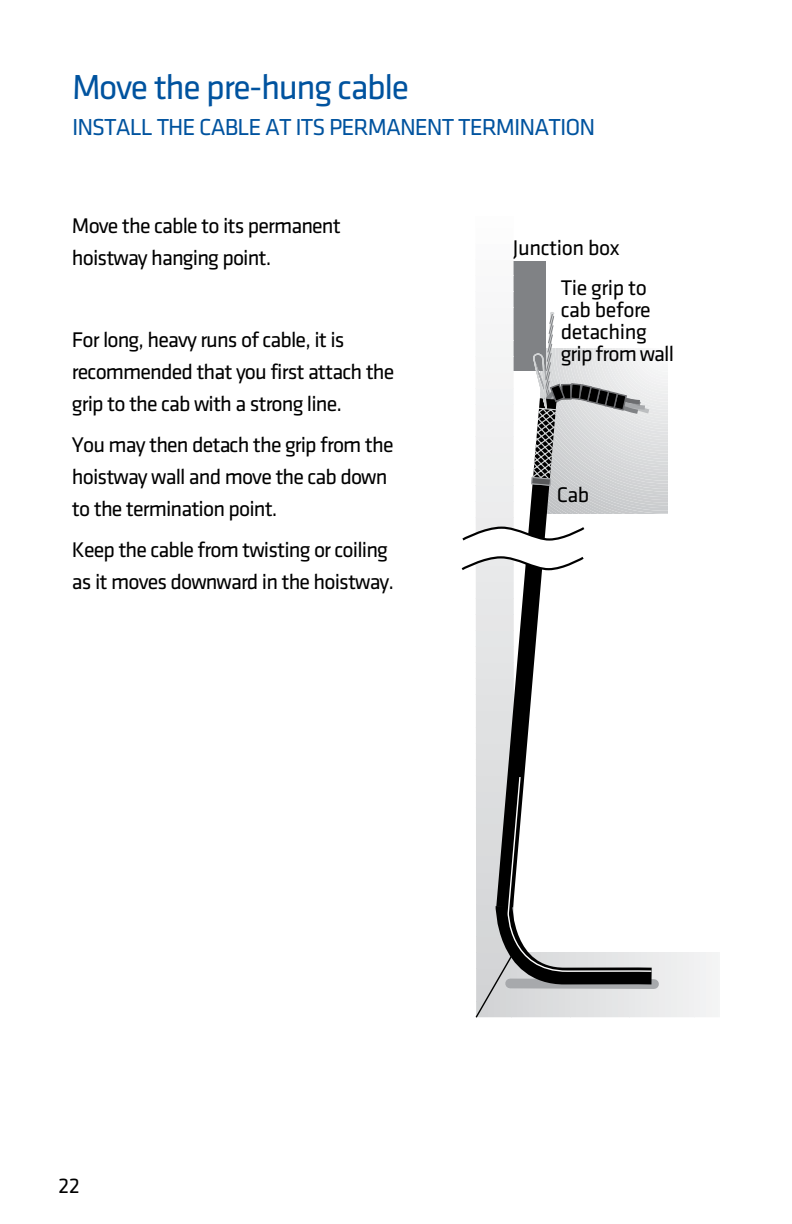
<style>
.page{position:relative;width:792px;height:1224px;background:#fff}
.page>*{position:absolute;margin:0;border:0;box-sizing:border-box;transform-origin:0 0}
.t1{font:36px "Klavika Basic";letter-spacing:-.04em;color:#00539f}
.t2{font:24px "Klavika Basic";letter-spacing:-.04em;color:#00539f}
.t3{font:22px/32px "Klavika Basic";letter-spacing:-.04em;color:#000}
.t4{font:22px/22px "Klavika Basic";letter-spacing:-.02em;color:#000}
</style>
<div class="page">
<div style="left:514px;top:261px;width:32px;height:109px;background:#808285"></div>
<div style="left:665px;top:952px;width:6px;height:65px;background:#ecedee"></div>
<div style="left:671px;top:952px;width:6px;height:65px;background:#edeeee"></div>
<div style="left:677px;top:952px;width:6px;height:65px;background:#eeefef"></div>
<div style="left:683px;top:952px;width:6px;height:65px;background:#efeff0"></div>
<div style="left:689px;top:952px;width:6px;height:65px;background:#f0f0f1"></div>
<div style="left:694px;top:952px;width:6px;height:65px;background:#f1f1f2"></div>
<div style="left:700px;top:952px;width:6px;height:65px;background:#f1f2f3"></div>
<div style="left:706px;top:952px;width:6px;height:65px;background:#f3f3f3"></div>
<div style="left:712px;top:952px;width:6px;height:65px;background:#f3f4f4"></div>
<hr style="left:718px;top:952px;width:2px;height:65px;background:#f4f5f5">
<div style="left:475px;top:775px;width:39px;height:17px;background:#dddedf"></div>
<div style="left:475px;top:759px;width:39px;height:16px;background:#dedfe0"></div>
<div style="left:475px;top:743px;width:39px;height:16px;background:#dfe0e1"></div>
<div style="left:475px;top:727px;width:39px;height:16px;background:#e0e1e2"></div>
<div style="left:475px;top:711px;width:39px;height:16px;background:#e0e1e2"></div>
<div style="left:475px;top:695px;width:39px;height:16px;background:#e1e2e3"></div>
<div style="left:475px;top:679px;width:39px;height:16px;background:#e2e3e4"></div>
<div style="left:475px;top:663px;width:39px;height:16px;background:#e3e4e5"></div>
<div style="left:475px;top:646px;width:39px;height:17px;background:#e4e5e6"></div>
<div style="left:475px;top:630px;width:39px;height:16px;background:#e4e6e7"></div>
<div style="left:475px;top:614px;width:39px;height:16px;background:#e6e6e7"></div>
<div style="left:475px;top:598px;width:39px;height:16px;background:#e6e7e8"></div>
<div style="left:475px;top:582px;width:39px;height:16px;background:#e7e8e9"></div>
<div style="left:475px;top:566px;width:39px;height:16px;background:#e8e9ea"></div>
<div style="left:475px;top:518px;width:39px;height:16px;background:#ebebec"></div>
<div style="left:475px;top:501px;width:39px;height:16px;background:#ececed"></div>
<div style="left:475px;top:485px;width:39px;height:16px;background:#ecedee"></div>
<div style="left:475px;top:469px;width:39px;height:16px;background:#edeeee"></div>
<div style="left:475px;top:453px;width:39px;height:16px;background:#eeefef"></div>
<div style="left:475px;top:437px;width:39px;height:16px;background:#efeff0"></div>
<div style="left:475px;top:421px;width:39px;height:16px;background:#f0f0f1"></div>
<div style="left:475px;top:405px;width:39px;height:16px;background:#f1f1f2"></div>
<div style="left:475px;top:389px;width:39px;height:16px;background:#f1f2f3"></div>
<div style="left:475px;top:372px;width:39px;height:16px;background:#f3f3f3"></div>
<div style="left:475px;top:356px;width:39px;height:16px;background:#f3f4f4"></div>
<div style="left:475px;top:340px;width:39px;height:16px;background:#f4f5f5"></div>
<div style="left:475px;top:324px;width:39px;height:16px;background:#f5f5f6"></div>
<div style="left:475px;top:308px;width:39px;height:16px;background:#f6f6f7"></div>
<div style="left:475px;top:292px;width:39px;height:16px;background:#f7f7f8"></div>
<div style="left:475px;top:276px;width:39px;height:16px;background:#f8f8f9"></div>
<div style="left:475px;top:260px;width:39px;height:16px;background:#f9f9f9"></div>
<div style="left:475px;top:243px;width:39px;height:17px;background:#fafafb"></div>
<svg style="left:487px;top:388px;width:60px;height:388px"></svg>
<svg style="left:461px;top:525px;width:124px;height:46px"></svg>
<svg style="left:475px;top:776px;width:190px;height:242px"></svg>
<svg style="left:531px;top:312px;width:137px;height:202px"></svg>
<h1 class="t1" style="left:72px;top:64px;width:339px">Move the pre-hung cable</h1>
<p class="t2" style="left:72px;top:111px;width:46px">Install</p>
<p class="t2" style="left:157px;top:111px;width:369px">th e cable at its perman ent terminati</p>
<p class="t2" style="left:565px;top:111px;width:27px">on</p>
<p class="t3" style="left:72px;top:209px;width:270px">Move the cable to its permanent hoistway hanging point.</p>
<p class="t3" style="left:72px;top:323px;width:324px">For long, heavy runs of cable, it is recommended that you first attach the grip to the cab with a strong line.</p>
<p class="t3" style="left:72px;top:428px;width:323px">You may then detach the grip from the hoistway wall and move the cab down to the termination point.</p>
<p class="t3" style="left:72px;top:533px;width:324px">Keep the cable from twisting or coiling as it moves downward in the hoistway.</p>
<p class="t3" style="left:513px;top:231px;width:108px">junction box</p>
<p class="t4" style="left:561px;top:276px;width:115px">Tie grip to cab before detaching grip from wall</p>
<p class="t3" style="left:557px;top:478px;width:34px">Cab</p>
<p class="t3" style="left:59px;top:1169px;width:23px">22</p>
</div>
